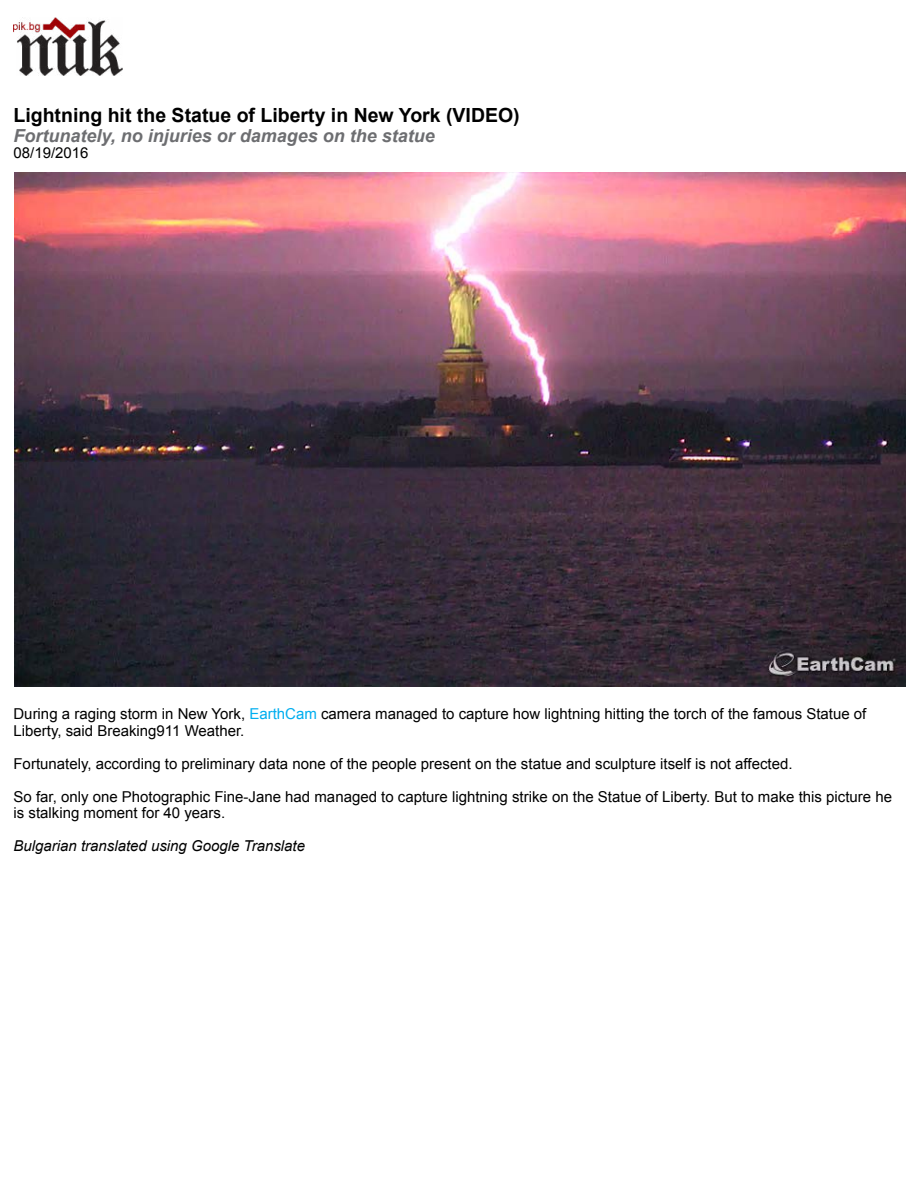
<style>
.page{position:relative;width:918px;height:1188px;background:#fff}
.page>*{position:absolute;margin:0;border:0;box-sizing:border-box;transform-origin:0 0}
.t1{font:700 19.5px "Arial";color:#000}
.t2{font:italic 700 18px "Arial";color:#6d6e71}
.t3{font:15px/16.5px "Arial";color:#000}
.t4{font:italic 15px "Arial";color:#000}
.s1{color:#00aeef}
</style>
<div class="page">
<img style="left:13px;top:17px;width:109px;height:58px">
<img style="left:14px;top:173px;width:891px;height:513px">
<h1 class="t1" style="left:14px;top:102px;width:508px">Lightning hit the Statue of Liberty in New York (VIDEO)</h1>
<p class="t2" style="left:14px;top:123px;width:423px">Fortunately, no injuries or damages on the statue</p>
<p class="t3" style="left:14px;top:145px;width:77px">08/19/2016</p>
<p class="t3" style="left:14px;top:706px;width:854px">During a raging storm in New York, <span class="s1">EarthCam</span> camera managed to capture how lightning hitting the torch of the famous Statue of<br>Liberty, said Breaking911 Weather.</p>
<p class="t3" style="left:14px;top:755px;width:781px">Fortunately, according to preliminary data none of the people present on the statue and sculpture itself is not affected.</p>
<p class="t3" style="left:14px;top:788px;width:880px">So far, only one Photographic Fine-Jane had managed to capture lightning strike on the Statue of Liberty. But to make this picture he is stalking moment for 40 years.</p>
<p class="t4" style="left:14px;top:836px;width:293px">Bulgarian translated using Google Translate</p>
</div>
